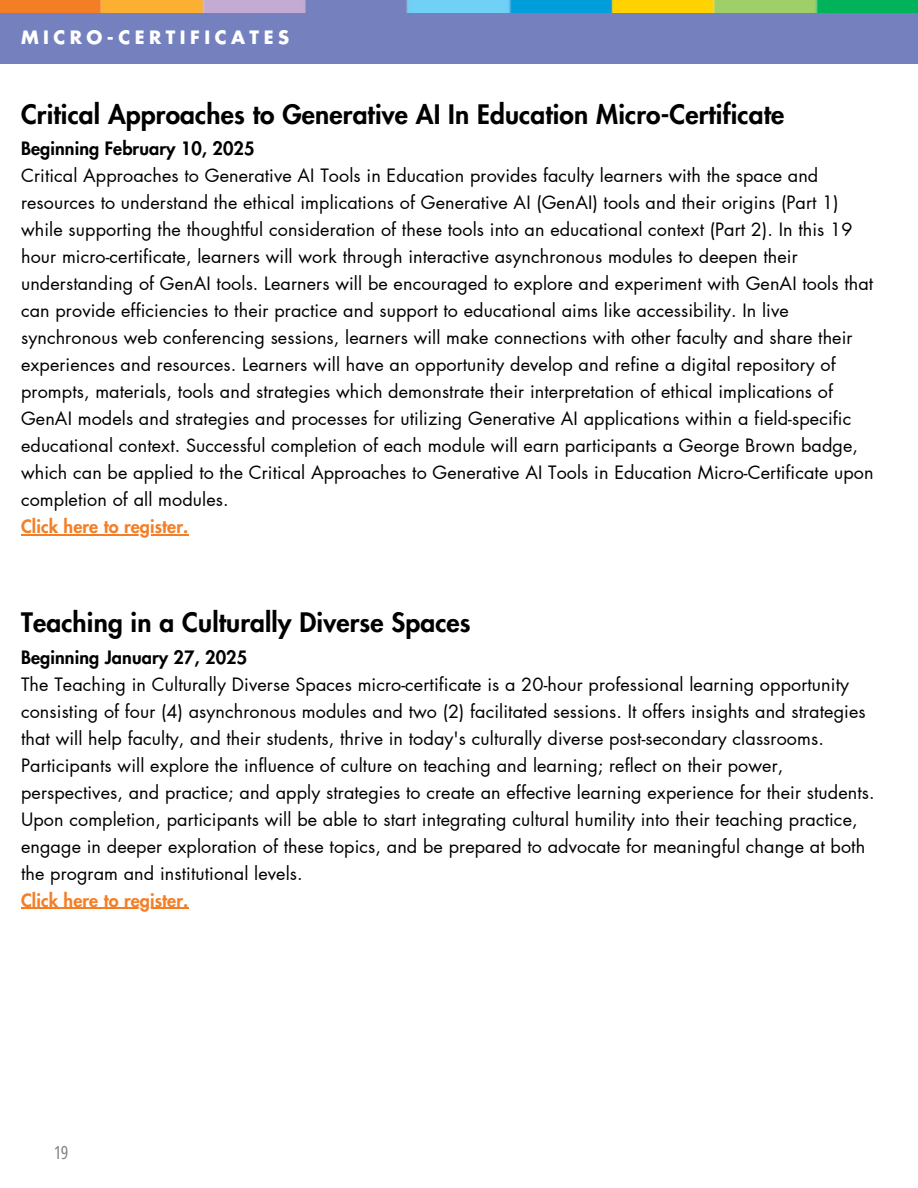
<style>
.page{position:relative;width:918px;height:1188px;background:#fff}
.page>*{position:absolute;margin:0;border:0;box-sizing:border-box;transform-origin:0 0}
.t1{font:800 26.25px "Futura LT Pro";letter-spacing:.005em;color:#000}
.t2{font:18px/27px "Futura LT Pro";letter-spacing:.005em;color:#000}
.t3{font:800 18px "Futura LT Pro";letter-spacing:.005em;color:#000}
.t4{font:800 18px "Futura LT Pro";letter-spacing:.005em;color:#f57e25}
.t5{font:700 18px "Futura LT Pro";letter-spacing:.25em;color:#fff}
.t6{font:18px "Open Sans Condensed";color:#808285}
</style>
<div class="page">
<img style="left:0;top:0;width:918px;height:13px">
<div style="left:0;top:13px;width:918px;height:51px;background:#7581bf"></div>
<hr style="left:21px;top:534px;width:43px;height:2px;background:#f57e25">
<hr style="left:64px;top:534px;width:34px;height:2px;background:#f57e25">
<hr style="left:98px;top:534px;width:90px;height:2px;background:#f57e25">
<hr style="left:21px;top:908px;width:43px;height:1px;background:#f57e25">
<hr style="left:64px;top:908px;width:34px;height:1px;background:#f57e25">
<hr style="left:98px;top:908px;width:90px;height:1px;background:#f57e25">
<p class="t5" style="left:21px;top:29px;width:270px">MICRO-CERTIFICATES</p>
<h1 class="t1" style="left:21px;top:102px;width:765px">Critical Approaches to Generative AI In Education Micro-Certificate</h1>
<p class="t3" style="left:21px;top:140px;width:235px">Beginning February 10, 2025</p>
<p class="t2" style="left:21px;top:163px;width:854px">Critical Approaches to Generative AI Tools in Education provides faculty learners with the space and resources to understand the ethical implications of Generative AI (GenAI) tools and their origins (Part 1) while supporting the thoughtful consideration of these tools into an educational context (Part 2). In this 19 hour micro-certificate, learners will work through interactive asynchronous modules to deepen their understanding of GenAI tools. Learners will be encouraged to explore and experiment with GenAI tools that can provide efficiencies to their practice and support to educational aims like accessibility. In live synchronous web conferencing sessions, learners will make connections with other faculty and share their experiences and resources. Learners will have an opportunity develop and refine a digital repository of prompts, materials, tools and strategies which demonstrate their interpretation of ethical implications of GenAI models and strategies and processes for utilizing Generative AI applications within a field-specific educational context. Successful completion of each module will earn participants a George Brown badge, which can be applied to the Critical Approaches to Generative AI Tools in Education Micro-Certificate upon completion of all modules.</p>
<p class="t4" style="left:21px;top:518px;width:169px">Click here to register.</p>
<h1 class="t1" style="left:21px;top:611px;width:451px">Teaching in a Culturally Diverse Spaces</h1>
<p class="t3" style="left:21px;top:649px;width:228px">Beginning January 27, 2025</p>
<p class="t2" style="left:21px;top:671px;width:855px">The Teaching in Culturally Diverse Spaces micro-certificate is a 20-hour professional learning opportunity consisting of four (4) asynchronous modules and two (2) facilitated sessions. It offers insights and strategies that will help faculty, and their students, thrive in today's culturally diverse post-secondary classrooms.<br>Participants will explore the influence of culture on teaching and learning; reflect on their power, perspectives, and practice; and apply strategies to create an effective learning experience for their students.<br>Upon completion, participants will be able to start integrating cultural humility into their teaching practice, engage in deeper exploration of these topics, and be prepared to advocate for meaningful change at both the program and institutional levels.</p>
<p class="t4" style="left:21px;top:892px;width:169px">Click here to register.</p>
<p class="t6" style="left:54px;top:1140px;width:16px">19</p>
</div>
